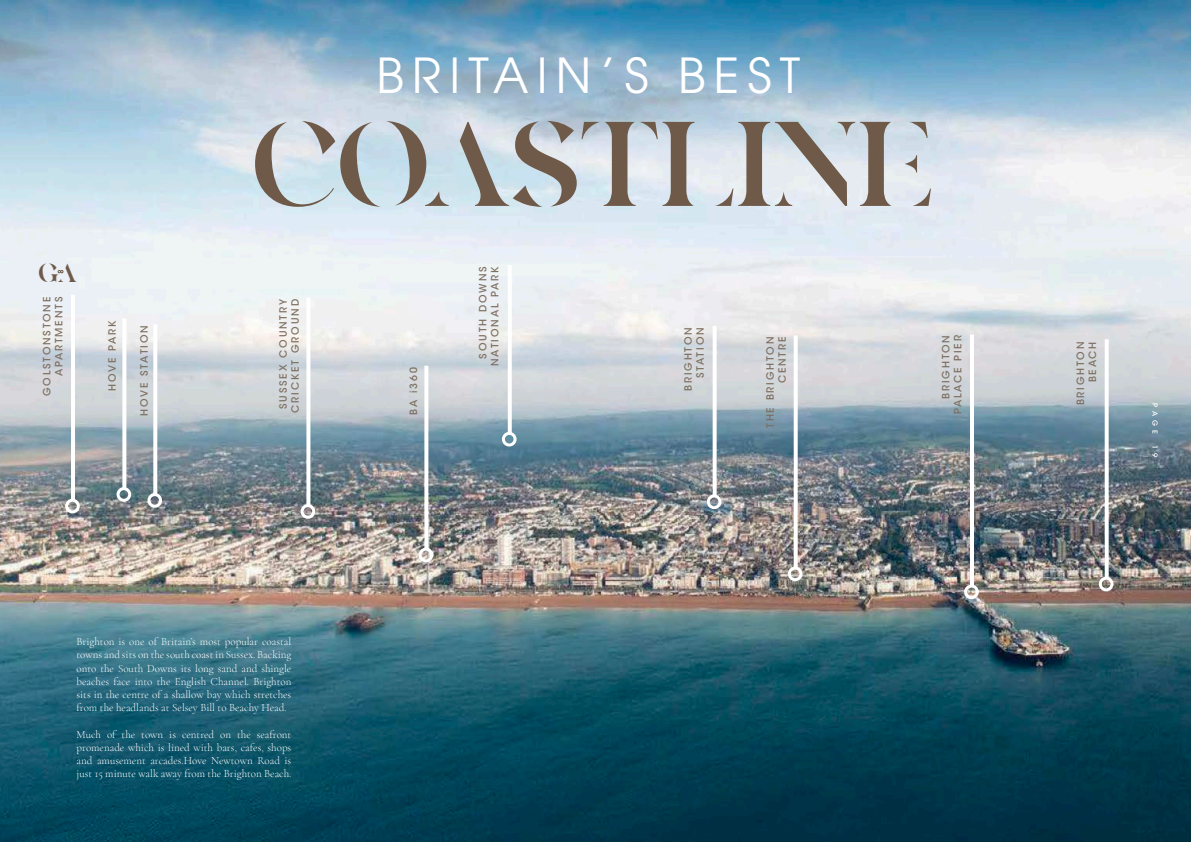
<style>
.page{position:relative;width:1191px;height:842px;background:#fff}
.page>*{position:absolute;margin:0;border:0;box-sizing:border-box;transform-origin:0 0}
.t1{font:124px "Quakiez Display";color:#6f5a4a}
.t2{font:48px "ITC Avant Garde Pro";letter-spacing:.17em;color:#fff}
.t3{font:27px "Quakiez Display";color:#6f5a4a}
.t4{font:300 11px/13.2px "Cormorant Garamond";color:#fff;text-align:justify}
.t5{font:500 10px/12px "ITC Avant Garde Std";letter-spacing:.19em;color:#7d6f61;text-align:right}
.t6{font:500 7px "ITC Avant Garde Std";color:#fff}
.t7{font:200 7px "ITC Avant Garde Std";color:#fff}
</style>
<div class="page">
<img style="left:0;top:0;width:1191px;height:842px">
<hr style="left:71px;top:295px;width:4px;height:205px;background:#fff">
<div style="left:65px;top:499px;width:15px;height:14px;border:3px solid #fff;border-radius:50%"></div>
<svg style="left:153px;top:324px;width:4px;height:169px"></svg>
<div style="left:147px;top:493px;width:15px;height:15px;border:3px solid #fff;border-radius:50%"></div>
<svg style="left:306px;top:298px;width:4px;height:206px"></svg>
<div style="left:300px;top:504px;width:15px;height:15px;border:3px solid #fff;border-radius:50%"></div>
<svg style="left:424px;top:366px;width:4px;height:182px"></svg>
<div style="left:418px;top:548px;width:15px;height:14px;border:3px solid #fff;border-radius:50%"></div>
<hr style="left:508px;top:265px;width:4px;height:168px;background:#fff">
<div style="left:502px;top:432px;width:14px;height:14px;border:3px solid #fff;border-radius:50%"></div>
<svg style="left:712px;top:326px;width:4px;height:168px"></svg>
<div style="left:707px;top:494px;width:14px;height:15px;border:3px solid #fff;border-radius:50%"></div>
<svg style="left:793px;top:335px;width:4px;height:231px"></svg>
<div style="left:788px;top:566px;width:14px;height:15px;border:3px solid #fff;border-radius:50%"></div>
<hr style="left:970px;top:334px;width:4px;height:252px;background:#fff">
<div style="left:964px;top:584px;width:14px;height:15px;border:3px solid #fff;border-radius:50%"></div>
<svg style="left:1104px;top:339px;width:4px;height:238px"></svg>
<div style="left:1098px;top:577px;width:15px;height:14px;border:3px solid #fff;border-radius:50%"></div>
<svg style="left:122px;top:318px;width:4px;height:169px"></svg>
<div style="left:117px;top:487px;width:14px;height:15px;border:3px solid #fff;border-radius:50%"></div>
<svg style="left:58px;top:270px;width:5px;height:3px"></svg>
<h3 class="t3" style="left:39px;top:258px;width:40px">GA</h3>
<p class="t5" style="left:41px;top:396px;width:101px;rotate:-90deg">GOLSTONSTONE<br>APARTMENTS</p>
<p class="t5" style="left:106px;top:390px;width:72px;rotate:-90deg">HOVE PARK</p>
<p class="t5" style="left:138px;top:416px;width:92px;rotate:-90deg">HOVE STATION</p>
<h2 class="t2" style="left:376px;top:46px;width:425px">BRITAIN’S BEST</h2>
<h1 class="t1" style="left:255px;top:96px;width:682px">COASTLINE</h1>
<p class="t5" style="left:277px;top:412px;width:115px;text-align:center;rotate:-90deg">SUSSEX COUNTRY<br>CRICKET GROUND</p>
<p class="t5" style="left:407px;top:415px;width:49px;rotate:-90deg">BA i360</p>
<p class="t5" style="left:477px;top:366px;width:101px;rotate:-90deg">SOUTH DOWNS<br>NATIONAL PARK</p>
<p class="t5" style="left:682px;top:391px;width:65px;rotate:-90deg">BRIGHTON<br>STATION</p>
<p class="t5" style="left:764px;top:428px;width:93px;rotate:-90deg">THE BRIGHTON<br>CENTRE</p>
<p class="t5" style="left:939px;top:414px;width:80px;rotate:-90deg">BRIGHTON<br>PALACE PIER</p>
<p class="t5" style="left:1074px;top:405px;width:65px;rotate:-90deg">BRIGHTON<br>BEACH</p>
<p class="t6" style="left:1159px;top:403px;width:32px;rotate:90deg">PAGE</p>
<p class="t6" style="left:1159px;top:444px;width:14px;rotate:90deg">1 9</p>
<p class="t7" style="left:1159px;top:480px;width:5px;rotate:90deg">|</p>
<p class="t4" style="left:77px;top:635px;width:216px">Brighton is one of Britain’s most popular coastal towns and sits on the south coast in Sussex. Backing onto the South Downs its long sand and shingle beaches face into the English Channel. Brighton sits in the centre of a shallow bay which stretches from the headlands at Selsey Bill to Beachy Head.</p>
<p class="t4" style="left:77px;top:727px;width:216px">Much of the town is centred on the seafront promenade which is lined with bars, cafes, shops and amusement arcades.Hove Newtown Road is just 15 minute walk away from the Brighton Beach.</p>
</div>
